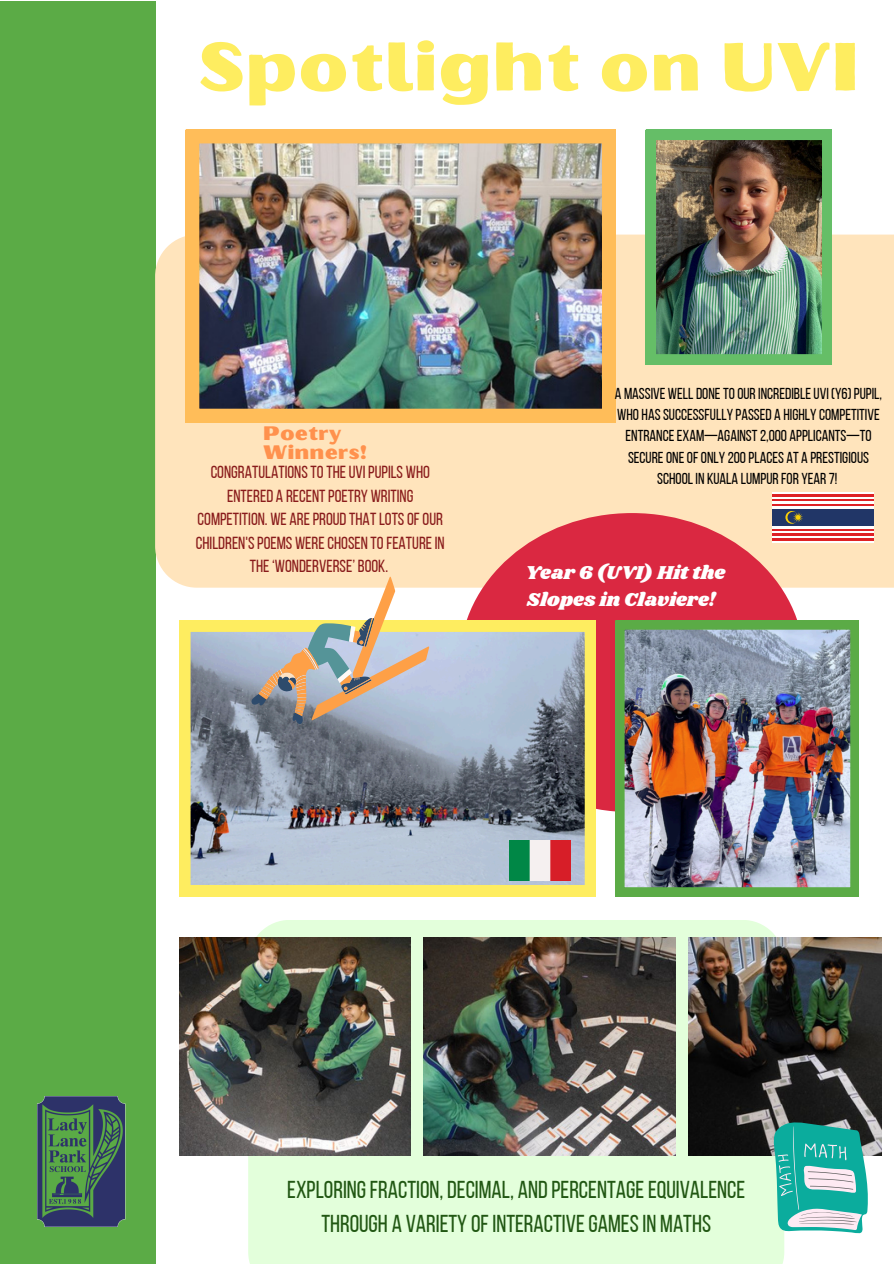
<style>
.page{position:relative;width:894px;height:1264px;background:#fff}
.page>*{position:absolute;margin:0;border:0;box-sizing:border-box;transform-origin:0 0}
.t1{font:67.8px "Oilvare Base";color:#feed60}
.t2{font:24.45px/33.8px "Bebas Neue";color:#215713;text-align:center}
.t3{font:19.5px/19.4px "Oilvare Base";color:#ff914d}
.t4{font:19.35px/26.7px "Shrikhand";color:#fff}
.t5{font:17.4px/23.5px "Bebas Neue";color:#891b1b;text-align:center}
.t6{font:15.75px/21.3px "Bebas Neue";color:#000;text-align:center}
</style>
<div class="page">
<div style="left:0;top:1px;width:155px;height:1262px;background:#5bab46"></div>
<img style="left:38px;top:1096px;width:88px;height:130px">
<div style="left:155px;top:234px;width:738px;height:353px;background:#ffe4bc"></div>
<div style="left:459px;top:513px;width:345px;height:299px;background:#da2841;border-radius:50%"></div>
<img style="left:186px;top:130px;width:429px;height:292px">
<svg style="left:179px;top:620px;width:416px;height:276px;background:#9da39d"></svg>
<img style="left:615px;top:620px;width:243px;height:276px">
<div style="left:248px;top:920px;width:536px;height:343px;background:#e3ffdb"></div>
<img style="left:423px;top:937px;width:252px;height:218px">
<img style="left:179px;top:937px;width:231px;height:218px">
<img style="left:688px;top:937px;width:192px;height:218px">
<svg style="left:251px;top:576px;width:178px;height:148px"></svg>
<svg style="left:772px;top:1121px;width:96px;height:114px;background:#5bb9b0"></svg>
<img style="left:645px;top:130px;width:186px;height:234px">
<hr style="left:772px;top:492px;width:101px;height:2px;background:#fff">
<hr style="left:772px;top:494px;width:101px;height:3px;background:#de2125">
<hr style="left:772px;top:497px;width:101px;height:2px;background:#fff">
<hr style="left:772px;top:499px;width:101px;height:2px;background:#de2125">
<hr style="left:772px;top:501px;width:101px;height:3px;background:#fff">
<hr style="left:772px;top:504px;width:101px;height:2px;background:#de2125">
<hr style="left:772px;top:506px;width:101px;height:3px;background:#fff">
<hr style="left:772px;top:540px;width:101px;height:2px;background:#fff">
<hr style="left:772px;top:538px;width:101px;height:2px;background:#de2125">
<hr style="left:772px;top:535px;width:101px;height:3px;background:#fff">
<hr style="left:772px;top:533px;width:101px;height:2px;background:#de2125">
<hr style="left:772px;top:530px;width:101px;height:3px;background:#fff">
<hr style="left:772px;top:528px;width:101px;height:2px;background:#de2125">
<hr style="left:772px;top:526px;width:101px;height:2px;background:#fff">
<div style="left:772px;top:509px;width:101px;height:17px;background:#213667"></div>
<svg style="left:785px;top:511px;width:17px;height:12px"></svg>
<img style="left:510px;top:840px;width:60px;height:40px">
<h1 class="t1" style="left:198px;top:25px;width:662px">Spotlight on UVI</h1>
<h3 class="t3" style="left:263px;top:423px;width:106px">Poetry<br>Winners!</h3>
<p class="t5" style="left:196px;top:462px;width:250px">CONGRATULATIONSTOTHEUVI PUPILS WHO ENTERED A RECENTPOETRY WRITING COMPETITION. WE AREPROUDTHATLOTSOFOUR CHILDREN'SPOEMS WERECHOSEN TOFEATUREIN THE‘WONDERVERSE’ BOOK.</p>
<p class="t6" style="left:614px;top:384px;width:269px">A MASSIVE WELLDONETOOURINCREDIBLEUVI (Y6)PUPIL, WHO HASSUCCESSFULLY PASSED A HIGHLY COMPETITIVE ENTRANCEEXAM—AGAINST2,000 APPLICANTS—TO SECUREONEOFONLY 200PLACES AT A PRESTIGIOUS SCHOOLIN KUALA LUMPURFOR YEAR7!</p>
<p class="t4" style="left:525px;top:560px;width:202px">Year 6 (UVI) Hit the<br>Slopes in Claviere!</p>
<p class="t2" style="left:287px;top:1174px;width:459px">EXPLORINGFRACTION, DECIMAL, ANDPERCENTAGEEQUIVALENCE<br>THROUGH A VARIETY OFINTERACTIVEGAMESIN MATHS</p>
</div>
